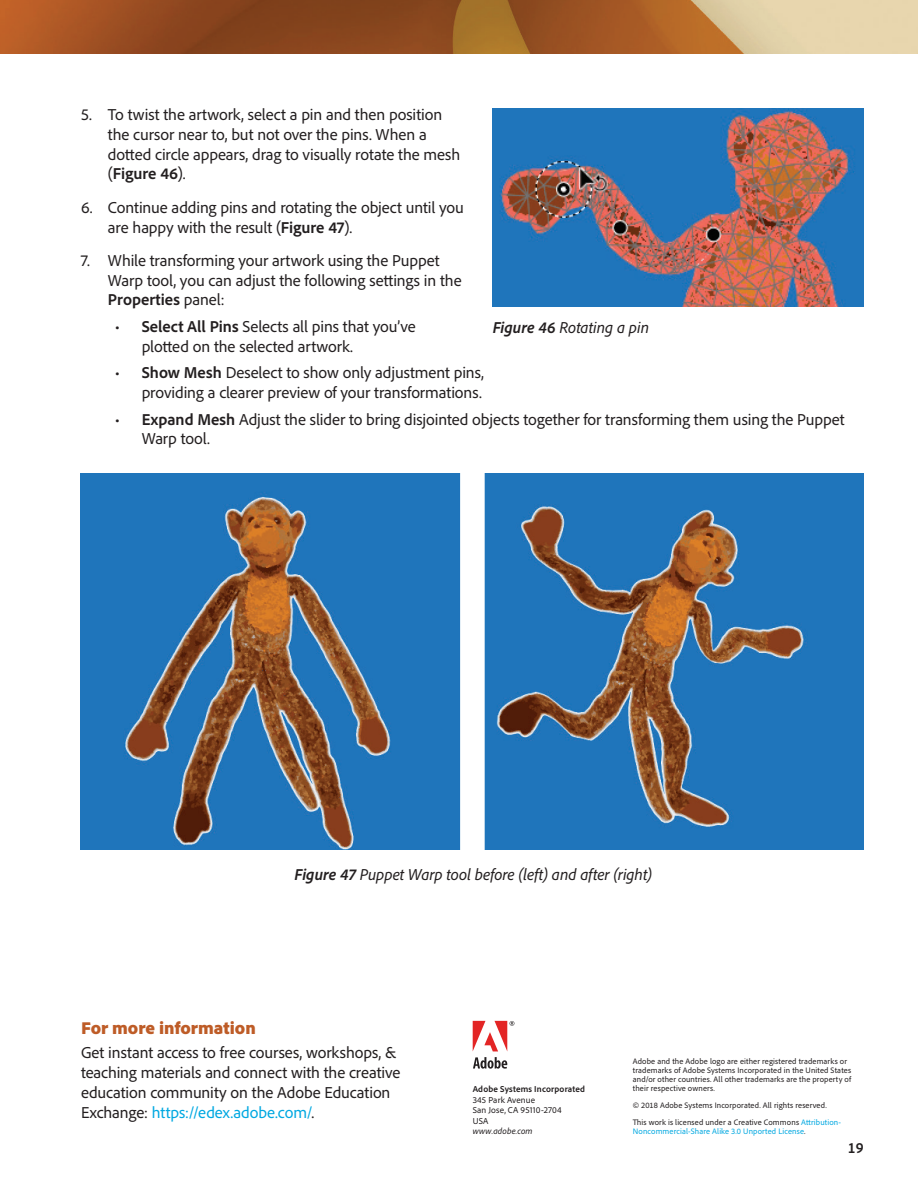
<style>
.page{position:relative;width:918px;height:1188px;background:#fff}
.page>*{position:absolute;margin:0;border:0;box-sizing:border-box;transform-origin:0 0}
.t1{font:900 18px "Adobe Clean";color:#be5c27}
.t2{font:16.5px/19.8px "Adobe Clean";letter-spacing:-.005em;color:#231f20}
.t3{font:italic 16.5px "Adobe Clean";letter-spacing:-.005em;color:#231f20}
.t4{font:700 semi-condensed 15px "Adobe Clean";color:#231f20}
.t5{font:9px/10.5px "Adobe Clean";letter-spacing:.02em;color:#231f20}
.t6{font:700 9px "Adobe Clean";letter-spacing:.02em;color:#231f20}
.t7{font:italic 9px "Adobe Clean";letter-spacing:.015em;color:#231f20}
.t8{font:8.25px/9px "Adobe Clean";letter-spacing:.015em;color:#231f20}
.t9{font:8.25px "Adobe Clean";letter-spacing:.015em;color:#00a8e1}
.s1{font-weight:700}
.s2{color:#00a8e1}
.s3{color:#231f20}
</style>
<div class="page">
<svg style="left:473px;top:1057px;width:34px;height:12px"></svg>
<svg style="left:473px;top:1021px;width:41px;height:30px"></svg>
<img style="left:0;top:0;width:918px;height:54px">
<img style="left:493px;top:108px;width:371px;height:199px">
<img style="left:81px;top:473px;width:782px;height:376px">
<p class="t2" style="left:108px;top:104px;width:354px;text-indent:-27px">5. To twist the artwork, select a pin and then position the cursor near to, but not over the pins. When a dotted circle appears, drag to visually rotate the mesh (<span class="s1">Figure 46</span>).</p>
<p class="t2" style="left:108px;top:197px;width:358px;text-indent:-27px">6. Continue adding pins and rotating the object until you are happy with the result (<span class="s1">Figure 47</span>).</p>
<p class="t2" style="left:108px;top:250px;width:355px;text-indent:-27px">7. While transforming your artwork using the Puppet<br>Warp tool, you can adjust the following settings in the<br><span class="s1">Properties</span> panel:</p>
<p class="t2" style="left:142px;top:316px;width:275px;text-indent:-27px">• <span class="s1">Select All Pins</span> Selects all pins that you’ve plotted on the selected artwork.</p>
<p class="t2" style="left:115px;top:362px;width:371px;text-align:right">• <span class="s1">Show Mesh</span> Deselect to show only adjustment pins, providing a clearer preview of your transformations.</p>
<p class="t2" style="left:142px;top:409px;width:705px;text-indent:-27px">• <span class="s1">Expand Mesh</span> Adjust the slider to bring disjointed objects together for transforming them using the Puppet<br>Warp tool.</p>
<p class="t3" style="left:493px;top:317px;width:158px"><span class="s1">Figure 46</span> Rotating a pin</p>
<p class="t3" style="left:294px;top:864px;width:359px"><span class="s1">Figure 47</span> Puppet Warp tool before (left) and after (right)</p>
<p class="t1" style="left:81px;top:1016px;width:176px">For more information</p>
<p class="t2" style="left:81px;top:1042px;width:321px">Get instant access to free courses, workshops, &amp; teaching materials and connect with the creative education community on the Adobe Education Exchange: <span class="s2">https://edex.adobe.com/</span>.</p>
<p class="t6" style="left:473px;top:1083px;width:114px">Adobe Systems Incorporated</p>
<p class="t5" style="left:473px;top:1094px;width:91px">345 Park Avenue<br>San Jose, CA 95110-2704<br>USA</p>
<p class="t7" style="left:473px;top:1125px;width:62px">www.adobe.com</p>
<p class="t8" style="left:633px;top:1056px;width:220px">Adobe and the Adobe logo are either registered trademarks or trademarks of Adobe Systems Incorporated in the United States and/or other countries. All other trademarks are the property of their respective owners.</p>
<p class="t8" style="left:633px;top:1096px;width:210px;line-height:17.1px">© 2018 Adobe Systems Incorporated. All rights reserved.<br>This work is licensed under a Creative Commons <span class="s2">Attribution-</span></p>
<p class="t9" style="left:633px;top:1126px;width:174px">Noncommercial-Share Alike 3.0 Unported License<span class="s3">.</span></p>
<p class="t4" style="left:848px;top:1139px;width:17px">19</p>
</div>
